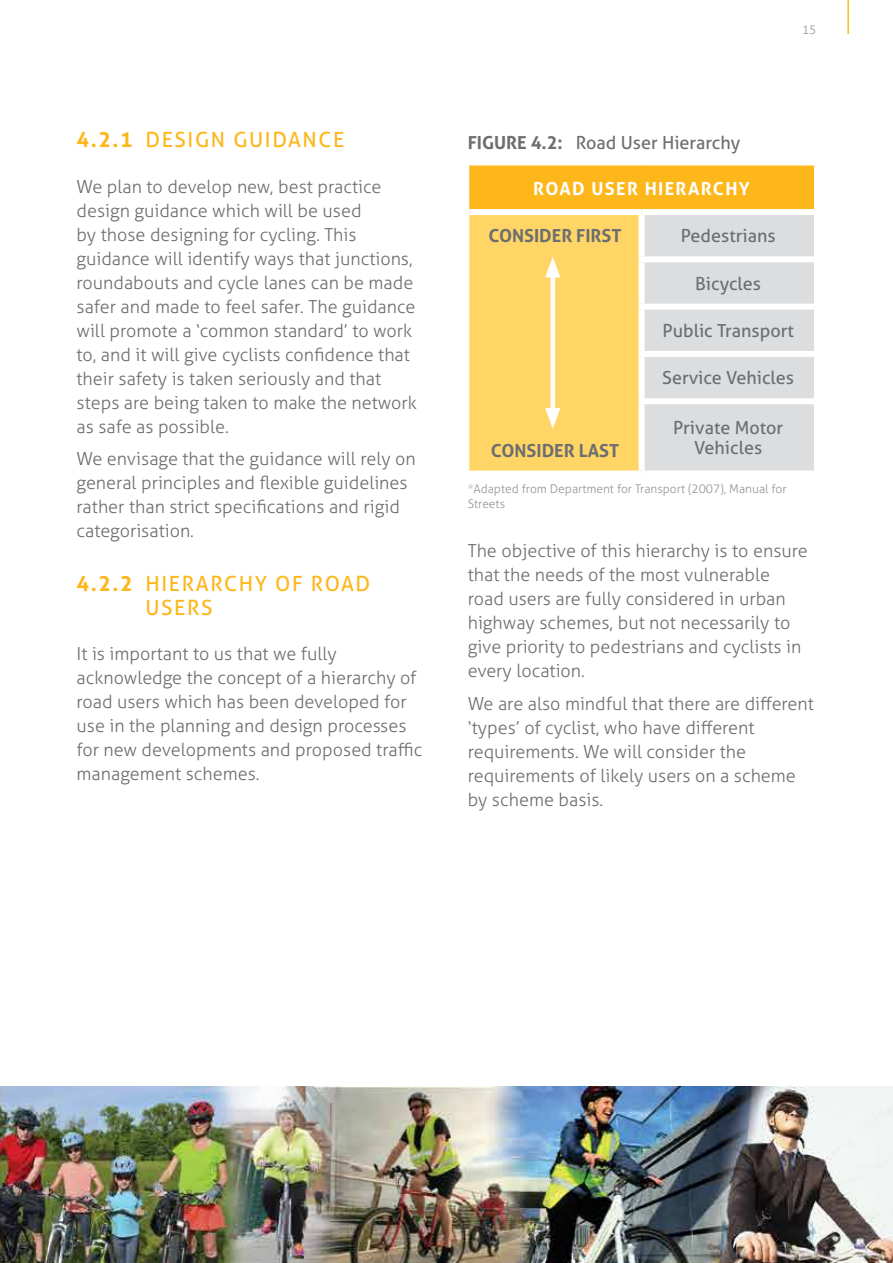
<style>
.page{position:relative;width:893px;height:1263px;background:#fff}
.page>*{position:absolute;margin:0;border:0;box-sizing:border-box;transform-origin:0 0}
.t1{font:21px "Aller";letter-spacing:.075em;color:#fdb71b}
.t2{font:300 18px/24px "Aller";color:#6d6e71}
.t3{font:18px/20.7px "Aller";color:#6d6e71;text-align:center}
.t4{font:700 18px "Aller";color:#6d6e71}
.t5{font:700 18px "Aller";letter-spacing:.075em;color:#fff}
.t6{font:300 12px/14.4px "Aller";color:#939598}
.s1{font-weight:700}
</style>
<div class="page">
<img style="left:0;top:1086px;width:893px;height:177px">
<hr style="left:847px;top:0;width:2px;height:34px;background:#fdb71b">
<div style="left:468px;top:165px;width:347px;height:47px;background:#fdb71b"></div>
<div style="left:468px;top:212px;width:174px;height:262px;background:#ffd665"></div>
<div style="left:645px;top:215px;width:169px;height:256px;background:#dcddde"></div>
<hr style="left:468px;top:166px;width:1px;height:46px;background:#fff">
<hr style="left:468px;top:164px;width:174px;height:2px;background:#fff">
<hr style="left:642px;top:164px;width:173px;height:2px;background:#fff">
<hr style="left:814px;top:166px;width:1px;height:46px;background:#fff">
<hr style="left:468px;top:212px;width:1px;height:47px;background:#fff">
<hr style="left:468px;top:259px;width:1px;height:48px;background:#fff">
<hr style="left:468px;top:307px;width:1px;height:47px;background:#fff">
<hr style="left:468px;top:354px;width:1px;height:47px;background:#fff">
<hr style="left:468px;top:401px;width:1px;height:70px;background:#fff">
<div style="left:469px;top:209px;width:173px;height:6px;background:#fff"></div>
<div style="left:639px;top:215px;width:6px;height:41px;background:#fff"></div>
<div style="left:642px;top:209px;width:172px;height:6px;background:#fff"></div>
<div style="left:639px;top:262px;width:6px;height:42px;background:#fff"></div>
<div style="left:639px;top:256px;width:175px;height:6px;background:#fff"></div>
<div style="left:639px;top:310px;width:6px;height:41px;background:#fff"></div>
<div style="left:639px;top:304px;width:175px;height:6px;background:#fff"></div>
<div style="left:639px;top:357px;width:6px;height:41px;background:#fff"></div>
<div style="left:639px;top:351px;width:175px;height:6px;background:#fff"></div>
<div style="left:468px;top:471px;width:174px;height:6px;background:#fff"></div>
<div style="left:639px;top:404px;width:6px;height:67px;background:#fff"></div>
<div style="left:639px;top:398px;width:175px;height:6px;background:#fff"></div>
<hr style="left:551px;top:269px;width:4px;height:147px;background:#fff">
<svg style="left:545px;top:257px;width:15px;height:20px"></svg>
<svg style="left:545px;top:408px;width:15px;height:21px"></svg>
<p class="t1" style="left:77px;top:127px;width:99px"><span class="s1">4.2.1</span> Design</p>
<p class="t1" style="left:233px;top:127px;width:31px">Guidance</p>
<p class="t2" style="left:77px;top:174px;width:342px">We plan to develop new, best practice design guidance which will be used<br>by those designing for cycling. This guidance will identify ways that junctions, roundabouts and cycle lanes can be made safer and made to feel safer. The guidance will promote a ‘common standard’ to work to, and it will give cyclists confidence that their safety is taken seriously and that steps are being taken to make the network as safe as possible.</p>
<p class="t2" style="left:77px;top:447px;width:341px">We envisage that the guidance will rely on general principles and flexible guidelines rather than strict specifications and rigid categorisation.</p>
<p class="t1" style="left:77px;top:571px;width:99px"><span class="s1">4.2.2</span> Hierarchy</p>
<p class="t1" style="left:275px;top:571px;width:65px">of Road</p>
<p class="t1" style="left:146px;top:595px;width:30px">Users</p>
<p class="t2" style="left:77px;top:642px;width:347px">It is important to us that we fully acknowledge the concept of a hierarchy of road users which has been developed for use in the planning and design processes for new developments and proposed traffic management schemes.</p>
<p class="t6" style="left:802px;top:22px;width:16px">15</p>
<p class="t3" style="left:468px;top:133px;width:274px"><span class="s1">FIGURE 4.2:</span> Road User Hierarchy</p>
<p class="t5" style="left:533px;top:178px;width:218px">ROAD USER HIERARCHY</p>
<p class="t4" style="left:488px;top:225px;width:135px">CONSIDER FIRST</p>
<p class="t3" style="left:681px;top:226px;width:96px">Pedestrians</p>
<p class="t3" style="left:695px;top:273px;width:67px">Bicycles</p>
<p class="t3" style="left:663px;top:320px;width:133px">Public Transport</p>
<p class="t3" style="left:662px;top:367px;width:133px">Service Vehicles</p>
<p class="t3" style="left:673px;top:417px;width:112px">Private Motor<br>Vehicles</p>
<p class="t6" style="left:468px;top:482px;width:320px">*Adapted from Department for Transport (2007), Manual for<br>Streets</p>
<p class="t2" style="left:468px;top:539px;width:342px">The objective of this hierarchy is to ensure that the needs of the most vulnerable road users are fully considered in urban highway schemes, but not necessarily to give priority to pedestrians and cyclists in every location.</p>
<p class="t2" style="left:468px;top:691px;width:348px">We are also mindful that there are different ‘types’ of cyclist, who have different requirements. We will consider the requirements of likely users on a scheme by scheme basis.</p>
<p class="t4" style="left:491px;top:439px;width:130px">CONSIDER LAST</p>
</div>
